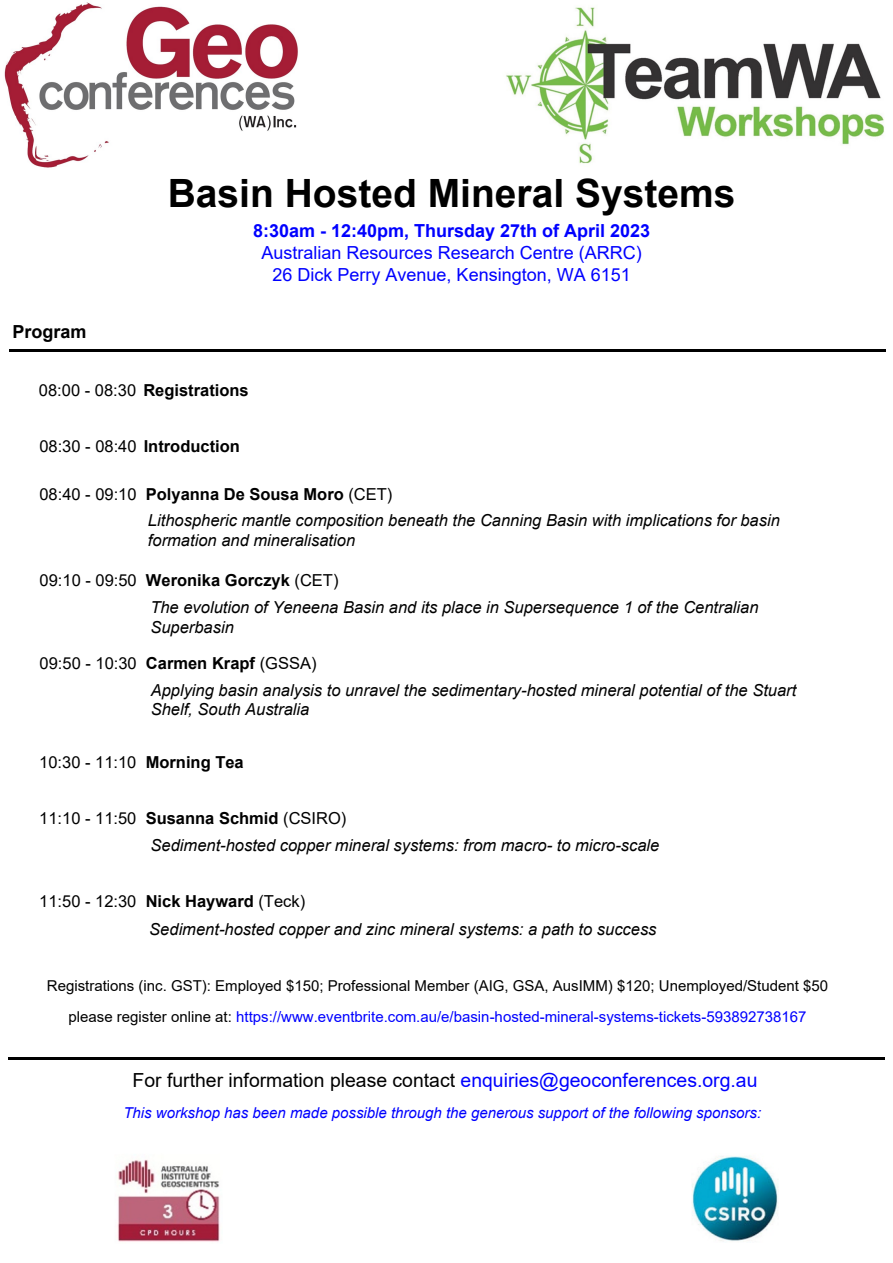
<style>
.page{position:relative;width:893px;height:1263px;background:#fff}
.page>*{position:absolute;margin:0;border:0;box-sizing:border-box;transform-origin:0 0}
.t1{font:700 39px "Arial";color:#000}
.t2{font:19.35px "Arial";color:#000}
.t3{font:18px/21.6px "Arial";color:#00f;text-align:center}
.t4{font:700 18px "Arial";color:#00f}
.t5{font:700 18px "Arial";color:#000}
.t6{font:italic 16.5px/19.8px "Arial";color:#000}
.t7{font:700 16.5px "Arial";color:#000}
.t8{font:16.5px "Arial";color:#000}
.t9{font:15px/30.6px "Arial";color:#000;text-align:center}
.t10{font:italic 15px "Arial";color:#00f}
.s1{font-weight:400}
.s2{font-style:normal}
.s3{font-weight:700;font-style:normal}
.s4{font-weight:700}
.s5{font-style:inherit}
.s6{color:#00f}
</style>
<div class="page">
<hr style="left:9px;top:349px;width:876px;height:3px;background:#000">
<img style="left:117px;top:1160px;width:103px;height:82px">
<img style="left:692px;top:1156px;width:86px;height:85px">
<hr style="left:9px;top:1057px;width:876px;height:2px;background:#000">
<img style="left:4px;top:2px;width:294px;height:166px">
<img style="left:506px;top:7px;width:378px;height:157px">
<p class="t5" style="left:13px;top:319px;width:76px">Program</p>
<h1 class="t1" style="left:168px;top:166px;width:569px">Basin Hosted Mineral Systems</h1>
<p class="t4" style="left:253px;top:218px;width:399px">8:30am - 12:40pm, Thursday 27th of April 2023</p>
<p class="t3" style="left:262px;top:242px;width:382px">Australian Resources Research Centre (ARRC)<br>26 Dick Perry Avenue, Kensington, WA 6151</p>
<p class="t7" style="left:39px;top:378px;width:211px"><span class="s1">08:</span><span class="s1">0</span><span class="s1">0 - 0</span><span class="s1">8</span><span class="s1">:</span><span class="s1">30</span> Registrations</p>
<p class="t7" style="left:39px;top:435px;width:202px"><span class="s1">08:</span><span class="s1">3</span><span class="s1">0 - 0</span><span class="s1">8:4</span><span class="s1">0</span> Introduction</p>
<p class="t7" style="left:39px;top:483px;width:355px"><span class="s1">0</span><span class="s1">8:40 - 09:10</span> Polyanna De Sousa Moro <span class="s1">(CET)</span></p>
<p class="t6" style="left:148px;top:510px;width:633px">Lithospheric mantle composition beneath the Canning Basin with implications for basin formation and mineralisation</p>
<p class="t6" style="left:150px;top:566px;width:610px;line-height:27.3px;text-indent:-111px"><span class="s2">09:10 - 09:50</span> <span class="s3">Weronika Gorczyk</span> <span class="s2">(CET)<br></span>The evolution of Yeneena Basin and its place in Supersequence 1 of the Centralian</p>
<p class="t6" style="left:150px;top:617px;width:85px">Superbasin</p>
<p class="t6" style="left:151px;top:650px;width:647px;line-height:26.5px;text-indent:-111px"><span class="s2">09:50 - 10:30</span> <span class="s3">Carmen Krapf</span> <span class="s2">(GSSA)<br></span>Applying basin analysis to unravel the sedimentary-hosted mineral potential of the Stuart</p>
<p class="t6" style="left:151px;top:700px;width:160px">Shelf, South Australia</p>
<p class="t8" style="left:39px;top:751px;width:206px">10:30 - 11:10 <span class="s4">Morning Tea</span></p>
<p class="t6" style="left:151px;top:805px;width:510px;line-height:26.7px;text-indent:-111px"><span class="s2">11:10 - 11:50</span> <span class="s3">Susanna Schmid</span> <span class="s2">(CSIRO)<br></span>Sediment-hosted copper mineral systems: from macro- to micro-scale</p>
<p class="t8" style="left:39px;top:890px;width:267px">11:50 - 12:30 <span class="s4">Nick Hayward</span> (Teck)</p>
<p class="t6" style="left:149px;top:920px;width:509px">Sediment-hosted copper and zinc mineral systems: a path to success</p>
<p class="t9" style="left:47px;top:971px;width:783px">Registrations (inc. GST): Employed $150; <span class="s5">Professional M</span>ember <span class="s5">(AIG, GSA, AusIMM)</span> $120; Unemployed<span class="s5">/</span>Student $50 please register online at: <span class="s6">https://www.eventbrite.com.au/e/basin-hosted-mineral-systems-tickets-593892738167</span></p>
<p class="t2" style="left:133px;top:1067px;width:626px">For further information please contact <span class="s6">enquiries@geoconferences.org.au</span></p>
<p class="t10" style="left:123px;top:1103px;width:639px">This workshop has been made possible through the generous support of the following sponsors:</p>
</div>
